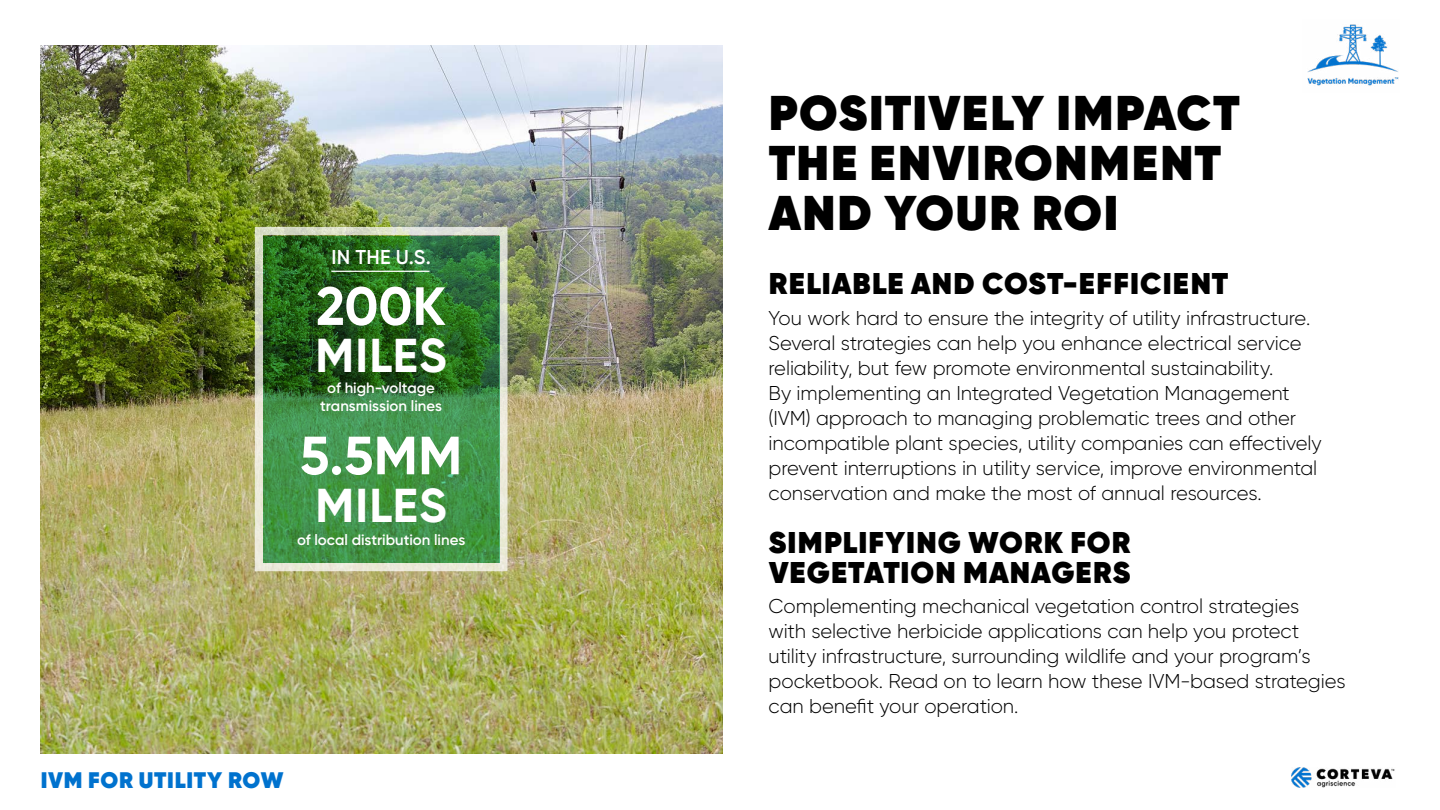
<style>
.page{position:relative;width:1440px;height:810px;background:#fff}
.page>*{position:absolute;margin:0;border:0;box-sizing:border-box;transform-origin:0 0}
.HEADLINE{font:700 53.75px "Gilroy";letter-spacing:.005em;color:#fff}
.HEADLINE-2{font:800 48.75px/50px "Gilroy";letter-spacing:.03em;color:#000}
.HEADLINE-3{font:700 47.5px "Gilroy";letter-spacing:.025em;color:#fff}
.HEADLINE-4{font:800 30px/30px "Gilroy";letter-spacing:.03em;color:#000}
.HEADLINE-5{font:800 22.5px "Gilroy";letter-spacing:.03em;color:#0072ce}
.HEADLINE-6{font:300 20px/25px "Gilroy";letter-spacing:-.005em;color:#000}
.HEADLINE-7{font:600 20px "Gilroy";color:#fff}
.HEADLINE-8{font:600 15px/17.5px "Gilroy";color:#fff;text-align:center}
</style>
<div class="page">
<img style="left:41px;top:45px;width:681px;height:708px">
<img style="left:1307px;top:24px;width:92px;height:62px">
<img style="left:1292px;top:767px;width:103px;height:21px">
<img style="left:251px;top:223px;width:261px;height:349px">
<svg style="left:263px;top:236px;width:236px;height:326px;background:#347b35"></svg>
<hr style="left:331px;top:271px;width:99px;height:1px;background:#fff">
<p class="HEADLINE-7" style="left:332px;top:244px;width:101px">IN THE U.S.</p>
<p class="HEADLINE" style="left:316px;top:273px;width:131px">200K</p>
<p class="HEADLINE-3" style="left:316px;top:326px;width:133px">MILES</p>
<p class="HEADLINE-8" style="left:320px;top:379px;width:123px">of high-voltage transmission lines</p>
<p class="HEADLINE" style="left:300px;top:422px;width:164px">5.5MM</p>
<p class="HEADLINE-3" style="left:316px;top:475px;width:133px">MILES</p>
<p class="HEADLINE-8" style="left:297px;top:531px;width:170px">of local distribution lines</p>
<p class="HEADLINE-5" style="left:41px;top:765px;width:244px">IVM FOR UTILITY ROW</p>
<p class="HEADLINE-2" style="left:769px;top:88px;width:473px">POSITIVELY IMPACT<br>THE ENVIRONMENT<br>AND YOUR ROI</p>
<p class="HEADLINE-4" style="left:769px;top:269px;width:461px">RELIABLE AND COST-EFFICIENT</p>
<p class="HEADLINE-6" style="left:769px;top:305px;width:555px">You work hard to ensure the integrity of utility infrastructure.<br>Several strategies can help you enhance electrical service reliability, but few promote environmental sustainability.<br>By implementing an Integrated Vegetation Management (IVM) approach to managing problematic trees and other incompatible plant species, utility companies can effectively prevent interruptions in utility service, improve environmental conservation and make the most of annual resources.</p>
<p class="HEADLINE-4" style="left:769px;top:527px;width:363px">SIMPLIFYING WORK FOR<br>VEGETATION MANAGERS</p>
<p class="HEADLINE-6" style="left:769px;top:593px;width:578px">Complementing mechanical vegetation control strategies<br>with selective herbicide applications can help you protect utility infrastructure, surrounding wildlife and your program’s pocketbook. Read on to learn how these IVM-based strategies can benefit your operation.</p>
</div>
